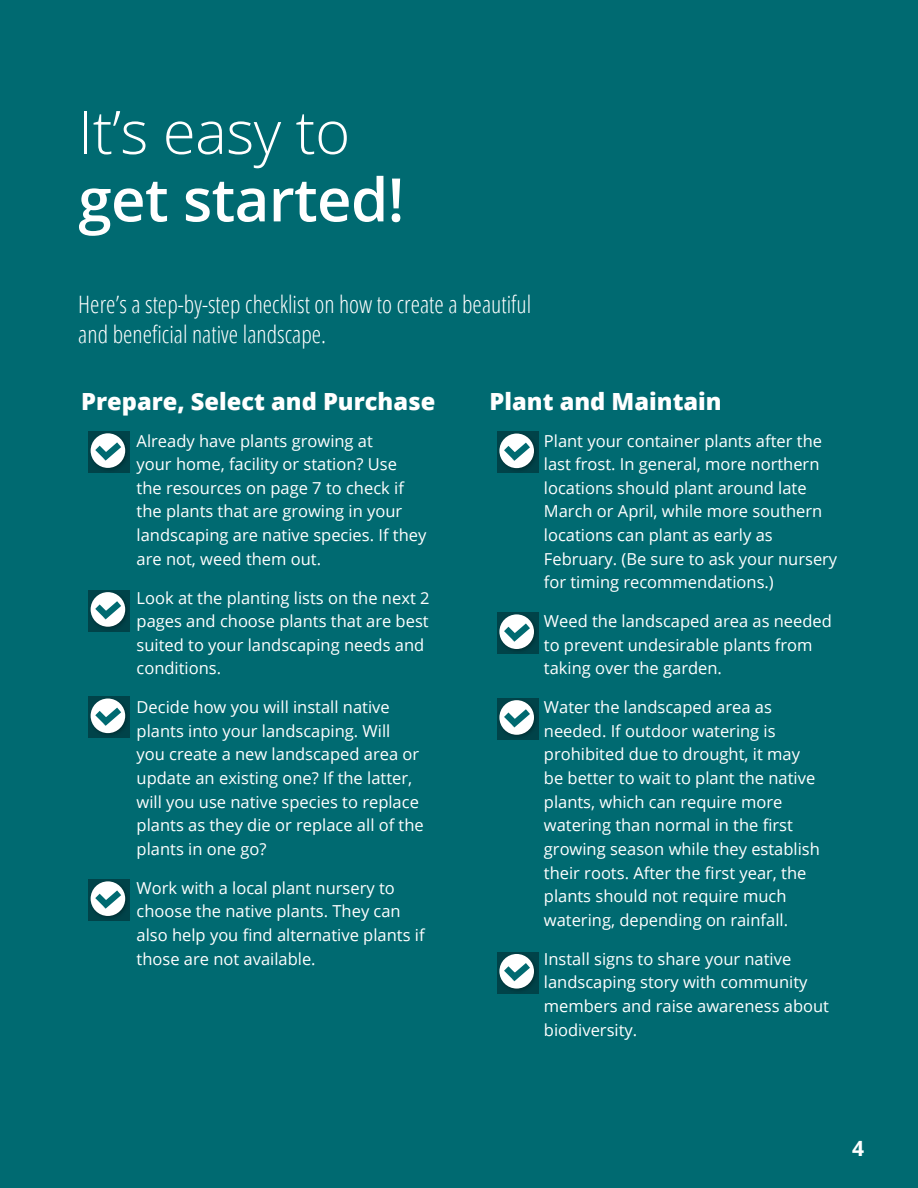
<style>
.page{position:relative;width:918px;height:1188px;background:#006a71}
.page>*{position:absolute;margin:0;border:0;box-sizing:border-box;transform-origin:0 0}
.t1{font:600 60px "Open Sans";letter-spacing:-.01em;color:#fff}
.t2{font:300 60px "Open Sans";letter-spacing:-.01em;color:#fff}
.t3{font:300 condensed 24px/30px "Open Sans";color:#fff}
.t4{font:800 23.7px "Open Sans";color:#fff}
.t5{font:700 21px "Open Sans";color:#fff}
.t6{font:16.5px/23.7px "Open Sans";color:#fff}
</style>
<div class="page">
<svg style="left:89px;top:431px;width:41px;height:42px;background:#6f979b"></svg>
<svg style="left:89px;top:590px;width:41px;height:41px;background:#72999d"></svg>
<svg style="left:89px;top:697px;width:41px;height:41px;background:#72999d"></svg>
<svg style="left:89px;top:880px;width:41px;height:41px;background:#72999d"></svg>
<svg style="left:498px;top:432px;width:41px;height:41px;background:#72999d"></svg>
<svg style="left:498px;top:613px;width:41px;height:41px;background:#72999d"></svg>
<svg style="left:498px;top:698px;width:41px;height:41px;background:#729a9d"></svg>
<svg style="left:498px;top:952px;width:41px;height:41px;background:#72999d"></svg>
<h1 class="t2" style="left:78px;top:91px;width:273px">It’s easy to</h1>
<h1 class="t1" style="left:78px;top:158px;width:328px">get started!</h1>
<h2 class="t3" style="left:78px;top:288px;width:454px">Here’s a step-by-step checklist on how to create a beautiful and beneficial native landscape.</h2>
<h3 class="t4" style="left:81px;top:383px;width:356px">Prepare, Select and Purchase</h3>
<h3 class="t4" style="left:490px;top:383px;width:234px">Plant and Maintain</h3>
<p class="t6" style="left:137px;top:428px;width:291px">Already have plants growing at<br>your home, facility or station? Use<br>the resources on page 7 to check if the plants that are growing in your landscaping are native species. If they are not, weed them out.</p>
<p class="t6" style="left:137px;top:585px;width:294px">Look at the planting lists on the next 2 pages and choose plants that are best suited to your landscaping needs and conditions.</p>
<p class="t6" style="left:137px;top:695px;width:289px">Decide how you will install native plants into your landscaping. Will<br>you create a new landscaped area or update an existing one? If the latter, will you use native species to replace plants as they die or replace all of the plants in one go?</p>
<p class="t6" style="left:137px;top:876px;width:290px">Work with a local plant nursery to choose the native plants. They can also help you find alternative plants if those are not available.</p>
<p class="t6" style="left:544px;top:428px;width:295px">Plant your container plants after the last frost. In general, more northern locations should plant around late March or April, while more southern locations can plant as early as February. (Be sure to ask your nursery for timing recommendations.)</p>
<p class="t6" style="left:544px;top:609px;width:290px">Weed the landscaped area as needed to prevent undesirable plants from taking over the garden.</p>
<p class="t6" style="left:544px;top:695px;width:278px">Water the landscaped area as needed. If outdoor watering is prohibited due to drought, it may be better to wait to plant the native plants, which can require more watering than normal in the first growing season while they establish their roots. After the first year, the plants should not require much watering, depending on rainfall.</p>
<p class="t6" style="left:544px;top:946px;width:287px">Install signs to share your native landscaping story with community members and raise awareness about biodiversity.</p>
<p class="t5" style="left:852px;top:1134px;width:13px">4</p>
</div>
